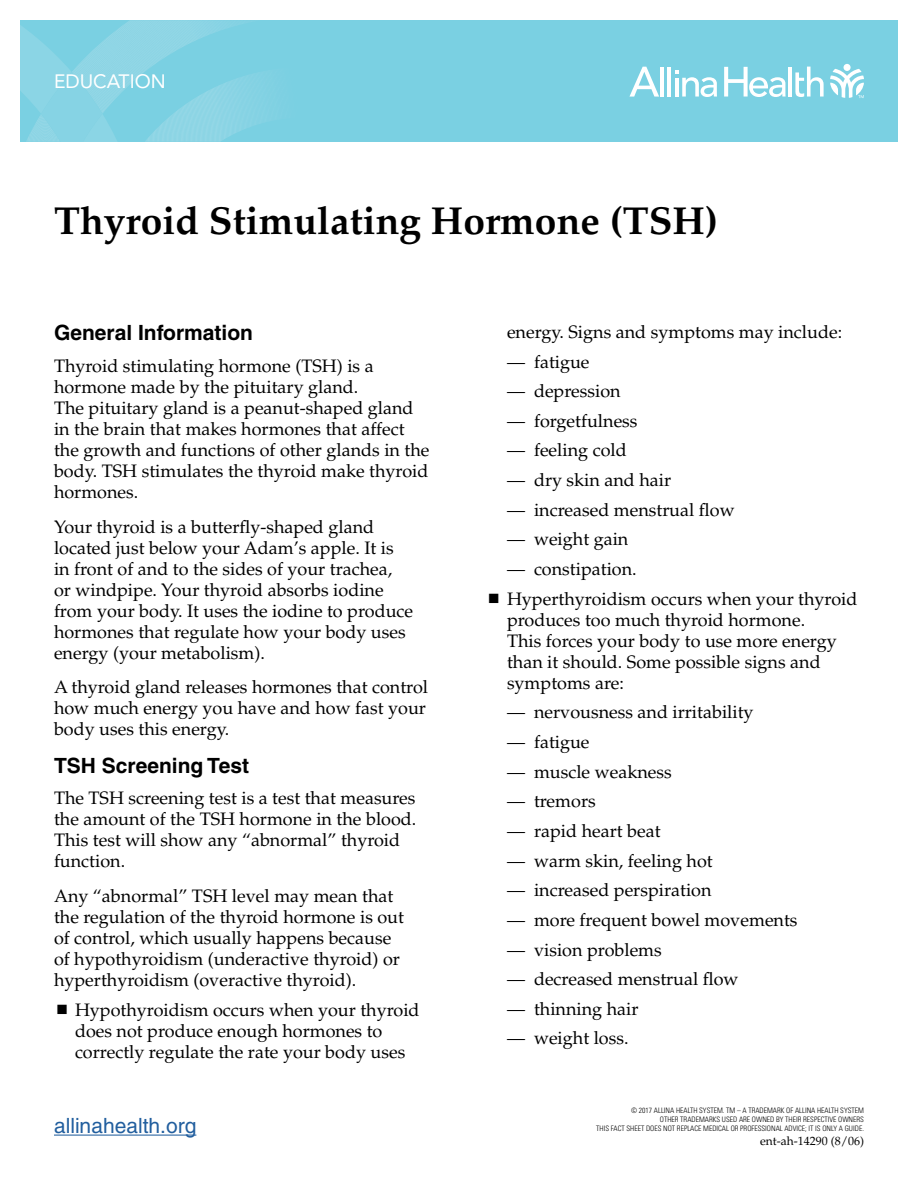
<style>
.page{position:relative;width:918px;height:1188px;background:#fff}
.page>*{position:absolute;margin:0;border:0;box-sizing:border-box;transform-origin:0 0}
.t1{font:700 39px "Palatino";color:#000}
.t2{font:700 21px "Helvetica";color:#000}
.t3{font:21px "Helvetica";color:#215e9e}
.t4{font:19.2px "Avenir LT Std";color:#fff}
.t5{font:18px/21px "Palatino";color:#000}
.t6{font:12px "Palatino";color:#000}
.t7{font:300 condensed 7.5px/9px "Univers";color:#000;text-align:right}
</style>
<div class="page">
<hr style="left:54px;top:1135px;width:142px;height:1px;background:#215e9e">
<div style="left:20px;top:20px;width:878px;height:122px;background:#7ad0e2"></div>
<svg style="left:20px;top:20px;width:246px;height:122px"></svg>
<svg style="left:830px;top:69px;width:34px;height:29px"></svg>
<div style="left:844px;top:64px;width:7px;height:7px;background:#fff;border-radius:50%"></div>
<hr style="left:660px;top:67px;width:4px;height:30px;background:#fff">
<hr style="left:667px;top:67px;width:4px;height:30px;background:#fff">
<hr style="left:789px;top:67px;width:3px;height:30px;background:#fff">
<svg style="left:795px;top:67px;width:29px;height:30px"></svg>
<svg style="left:675px;top:71px;width:42px;height:26px"></svg>
<svg style="left:629px;top:67px;width:30px;height:30px"></svg>
<svg style="left:724px;top:67px;width:62px;height:30px"></svg>
<p class="t4" style="left:54px;top:70px;width:113px">EDUCATION</p>
<h1 class="t1" style="left:54px;top:198px;width:666px">Thyroid Stimulating Hormone (TSH)</h1>
<p class="t2" style="left:54px;top:320px;width:201px">General Information</p>
<p class="t5" style="left:54px;top:356px;width:377px">Thyroid stimulating hormone (TSH) is a hormone made by the pituitary gland.<br>The pituitary gland is a peanut-shaped gland in the brain that makes hormones that affect the growth and functions of other glands in the body. TSH stimulates the thyroid make thyroid hormones.</p>
<p class="t5" style="left:54px;top:516px;width:361px">Your thyroid is a butterfly-shaped gland located just below your Adam’s apple. It is in front of and to the sides of your trachea, or windpipe. Your thyroid absorbs iodine from your body. It uses the iodine to produce hormones that regulate how your body uses energy (your metabolism).</p>
<p class="t5" style="left:54px;top:677px;width:376px;text-align:justify">A thyroid gland releases hormones that control how much energy you have and how fast your body uses this energy.</p>
<p class="t2" style="left:54px;top:752px;width:197px">TSH Screening Test</p>
<p class="t5" style="left:54px;top:788px;width:364px">The TSH screening test is a test that measures the amount of the TSH hormone in the blood.<br>This test will show any “abnormal” thyroid function.</p>
<p class="t5" style="left:54px;top:886px;width:352px">Any “abnormal” TSH level may mean that the regulation of the thyroid hormone is out of control, which usually happens because of hypothyroidism (underactive thyroid) or hyperthyroidism (overactive thyroid).</p>
<p class="t5" style="left:75px;top:1000px;width:346px">Hypothyroidism occurs when your thyroid does not produce enough hormones to correctly regulate the rate your body uses</p>
<p class="t3" style="left:54px;top:1113px;width:144px">allinahealth.org</p>
<p class="t5" style="left:507px;top:322px;width:337px">energy. Signs and symptoms may include:</p>
<p class="t5" style="left:507px;top:351px;width:84px">— fatigue</p>
<p class="t5" style="left:507px;top:381px;width:115px">— depression</p>
<p class="t5" style="left:507px;top:411px;width:132px">— forgetfulness</p>
<p class="t5" style="left:507px;top:440px;width:121px">— feeling cold</p>
<p class="t5" style="left:507px;top:470px;width:166px">— dry skin and hair</p>
<p class="t5" style="left:507px;top:499px;width:229px">— increased menstrual flow</p>
<p class="t5" style="left:507px;top:529px;width:123px">— weight gain</p>
<p class="t5" style="left:507px;top:554px;width:352px;line-height:29.7px">— constipation.<br>Hyperthyroidism occurs when your thyroid</p>
<p class="t5" style="left:507px;top:609px;width:331px">produces too much thyroid hormone.<br>This forces your body to use more energy than it should. Some possible signs and symptoms are:</p>
<p class="t5" style="left:507px;top:702px;width:248px">— nervousness and irritability</p>
<p class="t5" style="left:507px;top:732px;width:84px">— fatigue</p>
<p class="t5" style="left:507px;top:761px;width:166px">— muscle weakness</p>
<p class="t5" style="left:507px;top:791px;width:90px">— tremors</p>
<p class="t5" style="left:507px;top:821px;width:155px">— rapid heart beat</p>
<p class="t5" style="left:507px;top:850px;width:207px">— warm skin, feeling hot</p>
<p class="t5" style="left:507px;top:880px;width:206px">— increased perspiration</p>
<p class="t5" style="left:507px;top:910px;width:292px">— more frequent bowel movements</p>
<p class="t5" style="left:507px;top:939px;width:156px">— vision problems</p>
<p class="t5" style="left:507px;top:969px;width:233px">— decreased menstrual flow</p>
<p class="t5" style="left:507px;top:999px;width:133px">— thinning hair</p>
<p class="t5" style="left:507px;top:1028px;width:123px">— weight loss.</p>
<p class="t7" style="left:596px;top:1106px;width:269px">© 2017 ALLINA HEALTH SYSTEM. TM – A TRADEMARK OF ALLINA HEALTH SYSTEM<br>OTHER TRADEMARKS USED ARE OWNED BY THEIR RESPECTIVE OWNERS<br>THIS FACT SHEET DOES NOT REPLACE MEDICAL OR PROFESSIONAL ADVICE; IT IS ONLY A GUIDE.</p>
<p class="t6" style="left:760px;top:1134px;width:105px">ent-ah-14290 (8/06)</p>
</div>
